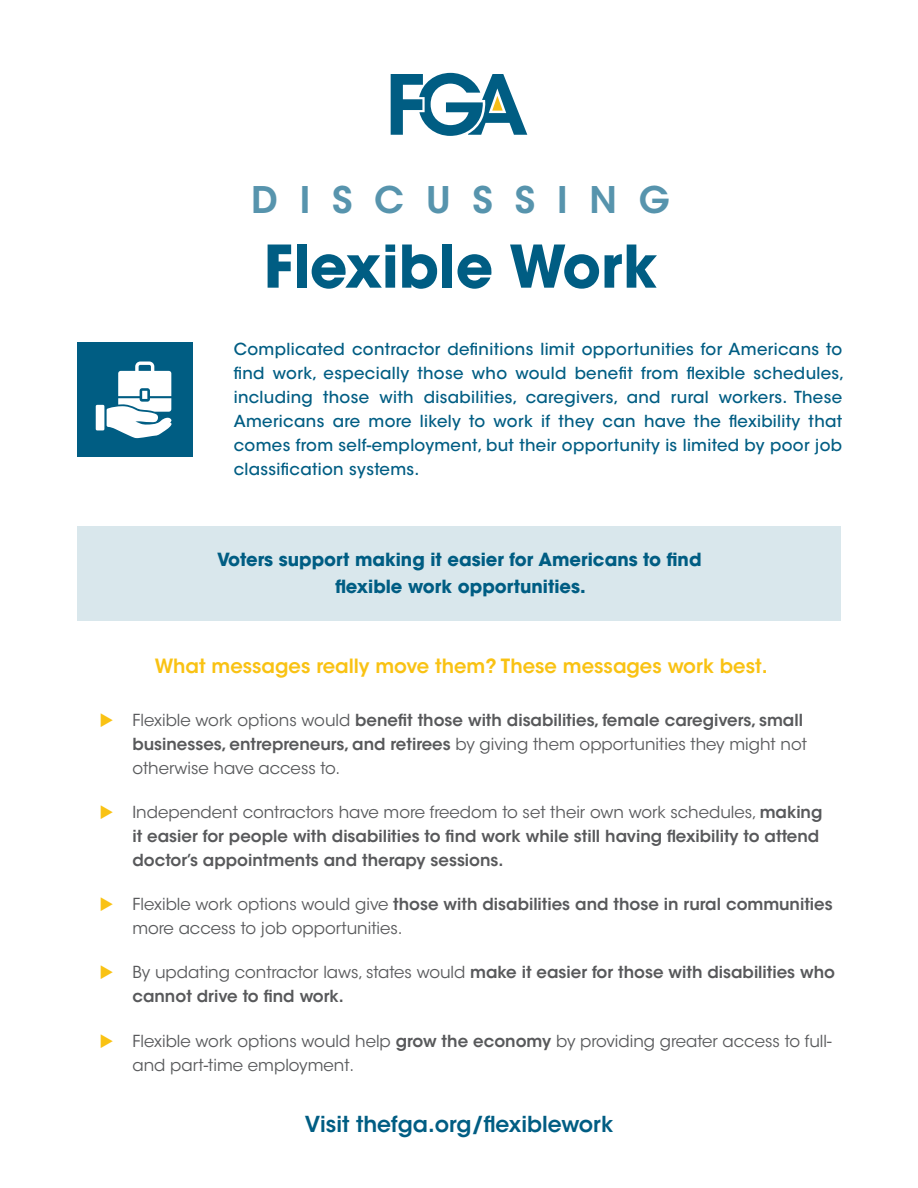
<style>
.page{position:relative;width:918px;height:1188px;background:#fff}
.page>*{position:absolute;margin:0;border:0;box-sizing:border-box;transform-origin:0 0}
.t1{font:700 58.35px "ITC Avant Garde Std";color:#005d83}
.t2{font:600 36.45px "ITC Avant Garde Std";letter-spacing:.6em;color:#5794ad}
.t3{font:600 21.9px "ITC Avant Garde Std";color:#005d83}
.t4{font:600 19.5px "ITC Avant Garde Std";color:#f9c213}
.t5{font:700 18px/27px "ITC Avant Garde Std";color:#005d83;text-align:center}
.t6{font:600 16.5px/24px "ITC Avant Garde Std";color:#58595b}
.t7{font:500 16.5px/24px "ITC Avant Garde Std";letter-spacing:.02em;color:#005d83}
.t8{font:16.5px/24px "ITC Avant Garde Std";color:#58595b}
.s1{font-weight:400}
.s2{font-weight:600}
</style>
<div class="page">
<div style="left:77px;top:526px;width:764px;height:94px;background:#d9e7ec"></div>
<div style="left:77px;top:342px;width:116px;height:115px;background:#005d83"></div>
<svg style="left:391px;top:73px;width:136px;height:63px"></svg>
<svg style="left:96px;top:362px;width:76px;height:76px"></svg>
<h2 class="t2" style="left:251px;top:185px;width:420px">DISCUSSING</h2>
<h1 class="t1" style="left:264px;top:244px;width:395px">Flexible Work</h1>
<p class="t7" style="left:234px;top:338px;width:612px">Complicated contractor definitions limit opportunities for Americans to find work, especially those who would benefit from flexible schedules, including those with disabilities, caregivers, and rural workers. These Americans are more likely to work if they can have the flexibility that comes from self-employment, but their opportunity is limited by poor job classification systems.</p>
<p class="t5" style="left:217px;top:548px;width:486px">Voters support making it easier for Americans to find flexible work opportunities.</p>
<p class="t4" style="left:155px;top:658px;width:614px">What messages really move them? These messages work best.</p>
<p class="t6" style="left:132px;top:709px;width:676px"><span class="s1">Flexible work options would</span> benefit those with disabilities, female caregivers, small businesses, entrepreneurs, and retirees <span class="s1">by giving them opportunities they might not otherwise have access to.</span></p>
<p class="t6" style="left:132px;top:802px;width:692px"><span class="s1">Independent contractors have more freedom to set their own work schedules,</span> making it easier for people with disabilities to find work while still having flexibility to attend doctor’s appointments and therapy sessions.</p>
<p class="t8" style="left:132px;top:894px;width:702px">Flexible work options would give <span class="s2">those with disabilities and those in rural communities </span>more access to job opportunities.</p>
<p class="t6" style="left:132px;top:962px;width:704px"><span class="s1">By updating contractor laws, states would</span> make it easier for those with disabilities who cannot drive to find work.</p>
<p class="t8" style="left:132px;top:1030px;width:701px">Flexible work options would help <span class="s2">grow the economy</span> by providing greater access to full&shy;and part-time employment.</p>
<h3 class="t3" style="left:305px;top:1115px;width:310px">Visit thefga.org/flexiblework</h3>
</div>
